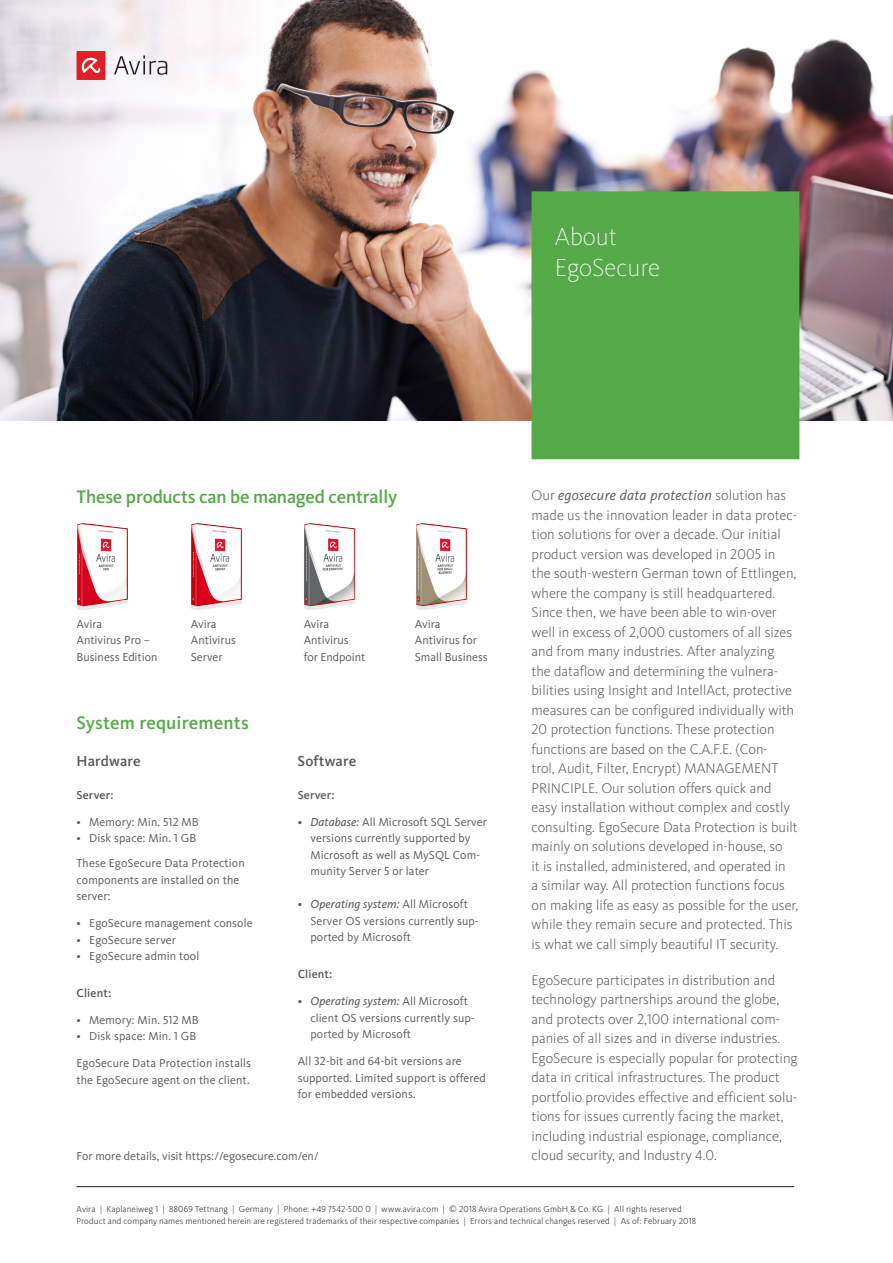
<style>
.page{position:relative;width:893px;height:1263px;background:#fff}
.page>*{position:absolute;margin:0;border:0;box-sizing:border-box;transform-origin:0 0}
.t1{font:200 25.5px/30.8px "Kievit OT";color:#fff}
.t2{font:500 18.75px "Kievit OT";letter-spacing:-.01em;color:#54aa46}
.t3{font:500 18.75px "Kievit OT";letter-spacing:.01em;color:#54aa46}
.t4{font:500 15px "Kievit OT";letter-spacing:.01em;color:#57585a}
.t5{font:300 14.55px/19.5px "Kievit OT";color:#57585a}
.t6{font:12px/16.5px "Kievit OT";letter-spacing:.01em;color:#57585a}
.t7{font:500 12px "Kievit OT";letter-spacing:.01em;color:#57585a}
.t8{font:300 9px/12px "Kievit OT";letter-spacing:.01em;color:#231f20}
.s1{font-style:italic}
.s2{font-weight:400;font-style:italic}
</style>
<div class="page">
<img style="left:0;top:0;width:893px;height:421px">
<div style="left:77px;top:51px;width:28px;height:29px;background:#e21f26"></div>
<svg style="left:81px;top:57px;width:19px;height:16px"></svg>
<svg style="left:114px;top:56px;width:53px;height:19px"></svg>
<div style="left:77px;top:527px;width:50px;height:83px;background:#231f20;opacity:.1"></div>
<img style="left:77px;top:523px;width:51px;height:83px">
<div style="left:191px;top:527px;width:51px;height:83px;background:#231f20;opacity:.1"></div>
<img style="left:191px;top:523px;width:51px;height:83px">
<div style="left:304px;top:527px;width:51px;height:83px;background:#231f20;opacity:.1"></div>
<img style="left:304px;top:523px;width:51px;height:83px">
<div style="left:416px;top:527px;width:50px;height:83px;background:#231f20;opacity:.1"></div>
<img style="left:416px;top:523px;width:51px;height:83px">
<hr style="left:77px;top:1186px;width:717px;height:1px;background:#231f20">
<div style="left:531px;top:191px;width:268px;height:268px;background:#54aa46;border:2px solid #54aa46"></div>
<h1 class="t1" style="left:555px;top:221px;width:107px">About<br>EgoSecure</h1>
<p class="t2" style="left:77px;top:486px;width:322px">These products can be managed centrally</p>
<p class="t6" style="left:77px;top:615px;width:82px">Avira<br>Antivirus Pro –<br>Business Edition</p>
<p class="t6" style="left:191px;top:615px;width:46px">Avira<br>Antivirus<br>Server</p>
<p class="t6" style="left:304px;top:615px;width:63px">Avira<br>Antivirus for Endpoint</p>
<p class="t6" style="left:415px;top:615px;width:74px">Avira<br>Antivirus for<br>Small Business</p>
<p class="t3" style="left:77px;top:711px;width:174px">System requirements</p>
<p class="t4" style="left:77px;top:752px;width:66px">Hardware</p>
<p class="t7" style="left:77px;top:788px;width:38px">Server:</p>
<p class="t6" style="left:77px;top:813px;width:124px">• Memory: Min. 512 MB</p>
<p class="t6" style="left:77px;top:826px;width:170px;line-height:25px">• Disk space: Min. 1 GB<br>These EgoSecure Data Protection</p>
<p class="t6" style="left:77px;top:871px;width:164px">components are installed on the server:</p>
<p class="t6" style="left:77px;top:915px;width:178px">• EgoSecure management console</p>
<p class="t6" style="left:77px;top:931px;width:101px">• EgoSecure server</p>
<p class="t6" style="left:77px;top:948px;width:124px">• EgoSecure admin tool</p>
<p class="t7" style="left:77px;top:986px;width:36px">Client:</p>
<p class="t6" style="left:77px;top:1011px;width:124px">• Memory: Min. 512 MB</p>
<p class="t6" style="left:77px;top:1028px;width:121px">• Disk space: Min. 1 GB</p>
<p class="t6" style="left:77px;top:1055px;width:176px">EgoSecure Data Protection installs the EgoSecure agent on the client.</p>
<p class="t4" style="left:298px;top:752px;width:60px">Software</p>
<p class="t7" style="left:298px;top:788px;width:38px">Server:</p>
<p class="t6" style="left:310px;top:813px;width:178px;text-indent:-13px"><span class="s1">• Database:</span> All Microsoft SQL Server versions currently supported by<br>Microsoft as well as MySQL Com&shy;munity Server 5 or later</p>
<p class="t6" style="left:310px;top:896px;width:170px;text-indent:-13px"><span class="s1">• Operating system:</span> All Microsoft<br>Server OS versions currently sup&shy;ported by Microsoft</p>
<p class="t7" style="left:298px;top:967px;width:36px">Client:</p>
<p class="t6" style="left:310px;top:993px;width:166px;text-indent:-13px"><span class="s1">• Operating system:</span> All Microsoft client OS versions currently sup&shy;ported by Microsoft</p>
<p class="t6" style="left:298px;top:1053px;width:190px">All 32-bit and 64-bit versions are supported. Limited support is offered for embedded versions.</p>
<p class="t6" style="left:77px;top:1148px;width:244px">For more details, visit https://egosecure.com/en/</p>
<p class="t5" style="left:531px;top:485px;width:268px">Our <span class="s2">egosecure data protection</span> solution has made us the innovation leader in data protec&shy;tion solutions for over a decade. Our initial product version was developed in 2005 in<br>the south-western German town of Ettlingen, where the company is still headquartered.<br>Since then, we have been able to win-over well in excess of 2,000 customers of all sizes and from many industries. After analyzing<br>the dataflow and determining the vulnera&shy;bilities using Insight and IntellAct, protective measures can be configured individually with 20 protection functions. These protection functions are based on the C.A.F.E. (Con-<br>trol, Audit, Filter, Encrypt) MANAGEMENT PRINCIPLE. Our solution offers quick and easy installation without complex and costly consulting. EgoSecure Data Protection is built mainly on solutions developed in-house, so<br>it is installed, administered, and operated in<br>a similar way. All protection functions focus on making life as easy as possible for the user, while they remain secure and protected. This is what we call simply beautiful IT security.</p>
<p class="t5" style="left:531px;top:970px;width:268px">EgoSecure participates in distribution and technology partnerships around the globe, and protects over 2,100 international com&shy;panies of all sizes and in diverse industries.<br>EgoSecure is especially popular for protecting data in critical infrastructures. The product portfolio provides effective and efficient solu&shy;tions for issues currently facing the market, including industrial espionage, compliance, cloud security, and Industry 4.0.</p>
<p class="t8" style="left:77px;top:1203px;width:621px">Avira | Kaplaneiweg 1 | 88069 Tettnang | Germany | Phone: +49 7542-500 0 | www.avira.com | © 2018 Avira Operations GmbH &amp; Co. KG | All rights reserved<br>Product and company names mentioned herein are registered trademarks of their respective companies | Errors and technical changes reserved | As of: February 2018</p>
</div>
